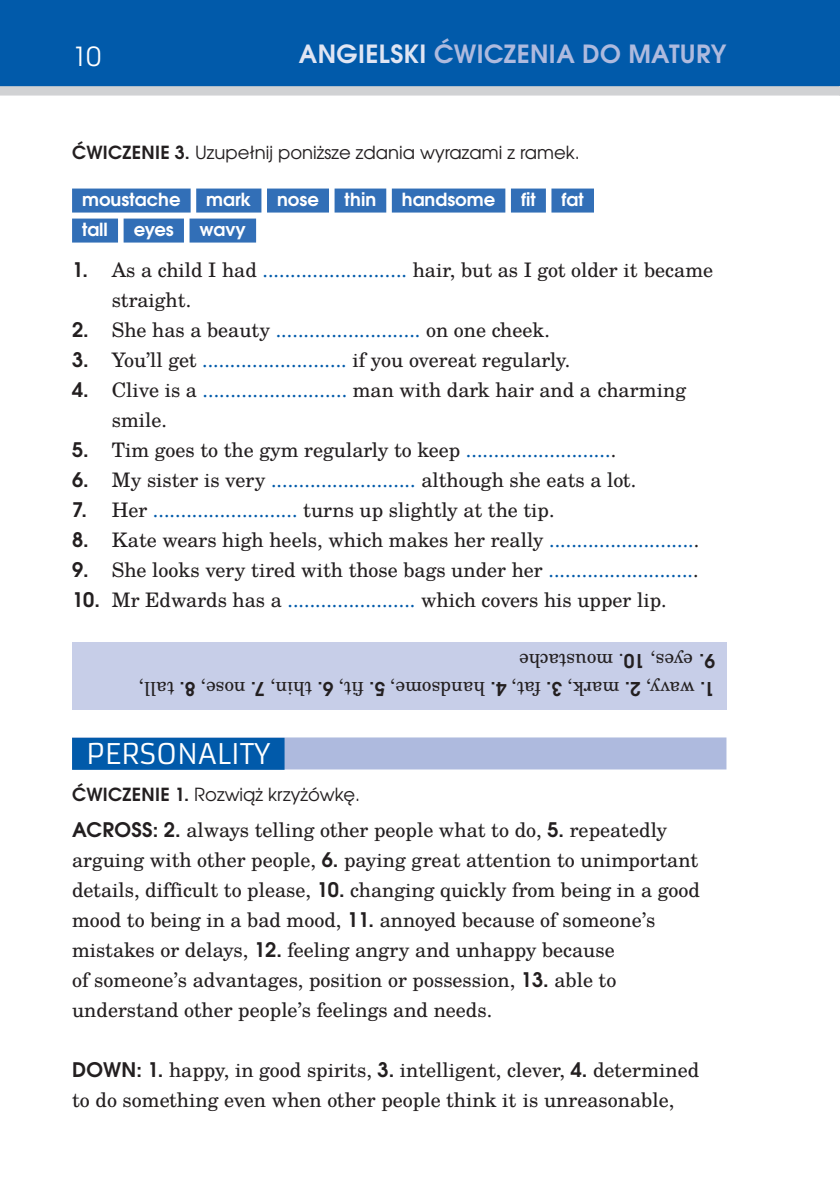
<style>
.page{position:relative;width:840px;height:1191px;background:#fff}
.page>*{position:absolute;margin:0;border:0;box-sizing:border-box;transform-origin:0 0}
.srodtytul{font:28px "Armata";color:#fff}
.t1{font:26.2px "Te X Gyre Adventor";color:#fff}
.t2{font:700 25px "Te X Gyre Adventor";letter-spacing:.015em;color:#aebade}
.tekst_angielski{font:20px/30px "Te X Gyre Schola";color:#231f20}
.tekst_angielski-2{font:20px "Te X Gyre Schola";color:#015aaa}
.t3{font:19px "Te X Gyre Schola";color:#231f20}
.tekst_polski{font:18px "Te X Gyre Adventor";color:#231f20}
.slowka{font:700 18px "Te X Gyre Adventor";color:#fff}
.s1{color:#e0e5f3}
.s2{font-weight:700}
.s3{font-family:"Te X Gyre Adventor";font-weight:700}
.s4{color:#015aaa}
.s5{font-family:"Te X Gyre Adventor";font-weight:700;color:#231f20}
.s6{color:#231f20}
</style>
<div class="page">
<div style="left:0;top:0;width:839px;height:91px;background:#015aaa"></div>
<div style="left:0;top:86px;width:839px;height:10px;background:#d1d2d4"></div>
<hr style="left:839px;top:0;width:1px;height:91px;background:#015aaa">
<div style="left:72px;top:188px;width:118px;height:24px;background:#326fb7"></div>
<div style="left:196px;top:188px;width:65px;height:24px;background:#326fb7"></div>
<div style="left:267px;top:188px;width:62px;height:24px;background:#326fb7"></div>
<div style="left:334px;top:188px;width:52px;height:24px;background:#326fb7"></div>
<div style="left:391px;top:188px;width:114px;height:24px;background:#326fb7"></div>
<div style="left:510px;top:188px;width:35px;height:24px;background:#326fb7"></div>
<div style="left:551px;top:188px;width:42px;height:24px;background:#326fb7"></div>
<div style="left:72px;top:218px;width:46px;height:24px;background:#326fb7"></div>
<div style="left:123px;top:218px;width:61px;height:24px;background:#326fb7"></div>
<div style="left:189px;top:218px;width:67px;height:24px;background:#326fb7"></div>
<div style="left:72px;top:737px;width:654px;height:32px;background:#aebade"></div>
<div style="left:72px;top:738px;width:212px;height:32px;background:#015aaa"></div>
<div style="left:72px;top:642px;width:654px;height:67px;background:#c7cee8"></div>
<h2 class="t1" style="left:72px;top:36px;width:31px">10</h2>
<p class="t2" style="left:299px;top:32px;width:428px"><span class="s1">ANGIELSKI</span> ĆWICZENIA DO MATURY</p>
<p class="tekst_polski" style="left:72px;top:138px;width:509px"><span class="s2">ĆWICZENIE 3.</span> Uzupełnij poniższe zdania wyrazami z ramek.</p>
<p class="slowka" style="left:82px;top:183px;width:100px">moustache</p>
<p class="slowka" style="left:206px;top:183px;width:46px">mark</p>
<p class="slowka" style="left:277px;top:183px;width:43px">nose</p>
<p class="slowka" style="left:344px;top:183px;width:33px">thin</p>
<p class="slowka" style="left:401px;top:183px;width:95px">handsome</p>
<p class="slowka" style="left:520px;top:183px;width:16px">fit</p>
<p class="slowka" style="left:561px;top:183px;width:24px">fat</p>
<p class="slowka" style="left:82px;top:213px;width:27px">tall</p>
<p class="slowka" style="left:134px;top:213px;width:42px">eyes</p>
<p class="slowka" style="left:199px;top:213px;width:48px">wavy</p>
<p class="tekst_angielski" style="left:112px;top:254px;width:602px;text-indent:-40px"><span class="s3">1.</span> As a child I had <span class="s4">..........................</span> hair, but as I got older it became straight.</p>
<p class="tekst_angielski-2" style="left:72px;top:314px;width:479px"><span class="s5">2.</span> <span class="s6">She has a beauty</span> .......................... <span class="s6">on one cheek.</span></p>
<p class="tekst_angielski" style="left:72px;top:344px;width:499px"><span class="s3">3.</span> You’ll get <span class="s4">..........................</span> if you overeat regularly.</p>
<p class="tekst_angielski" style="left:112px;top:374px;width:575px;text-indent:-40px"><span class="s3">4.</span> Clive is a <span class="s4">..........................</span> man with dark hair and a charming smile.</p>
<p class="tekst_angielski" style="left:72px;top:434px;width:545px"><span class="s3">5.</span> Tim goes to the gym regularly to keep <span class="s4">..........................</span>.</p>
<p class="tekst_angielski" style="left:72px;top:464px;width:565px"><span class="s3">6.</span> My sister is very <span class="s4">..........................</span> although she eats a lot.</p>
<p class="tekst_angielski" style="left:72px;top:494px;width:484px"><span class="s3">7.</span> Her <span class="s4">..........................</span> turns up slightly at the tip.</p>
<p class="tekst_angielski" style="left:72px;top:524px;width:628px"><span class="s3">8.</span> Kate wears high heels, which makes her really <span class="s4">..........................</span>.</p>
<p class="tekst_angielski" style="left:72px;top:554px;width:627px"><span class="s3">9.</span> She looks very tired with those bags under her <span class="s4">..........................</span>.</p>
<p class="tekst_angielski" style="left:72px;top:584px;width:596px"><span class="s3">10.</span> Mr Edwards has a <span class="s4">.......................</span> which covers his upper lip.</p>
<p class="t3" style="left:714px;top:676px;width:197px;rotate:-180deg"><span class="s3">9.</span> eyes, <span class="s3">10</span>. moustache</p>
<p class="t3" style="left:714px;top:704px;width:577px;rotate:-180deg"><span class="s3">1.</span> wavy, <span class="s3">2.</span> mark, <span class="s3">3.</span> fat, <span class="s3">4.</span> handsome, <span class="s3">5.</span> fit, <span class="s3">6.</span> thin, <span class="s3">7.</span> nose, <span class="s3">8.</span> tall,</p>
<p class="srodtytul" style="left:86px;top:736px;width:186px">PERSONALITY</p>
<p class="tekst_polski" style="left:72px;top:780px;width:289px"><span class="s2">ĆWICZENIE 1.</span> Rozwiąż krzyżówkę.</p>
<p class="tekst_angielski" style="left:72px;top:814px;width:629px"><span class="s3">ACROSS: 2.</span> always telling other people what to do, <span class="s3">5.</span> repeatedly arguing with other people, <span class="s3">6.</span> paying great attention to unimportant details, difficult to please, <span class="s3">10.</span> changing quickly from being in a good mood to being in a bad mood, <span class="s3">11.</span> annoyed because of someone’s mistakes or delays, <span class="s3">12.</span> feeling angry and unhappy because<br>of someone’s advantages, position or possession, <span class="s3">13.</span> able to understand other people’s feelings and needs.</p>
<p class="tekst_angielski" style="left:72px;top:1054px;width:628px"><span class="s3">DOWN: 1.</span> happy, in good spirits, <span class="s3">3.</span> intelligent, clever, <span class="s3">4.</span> determined to do something even when other people think it is unreasonable,</p>
</div>
